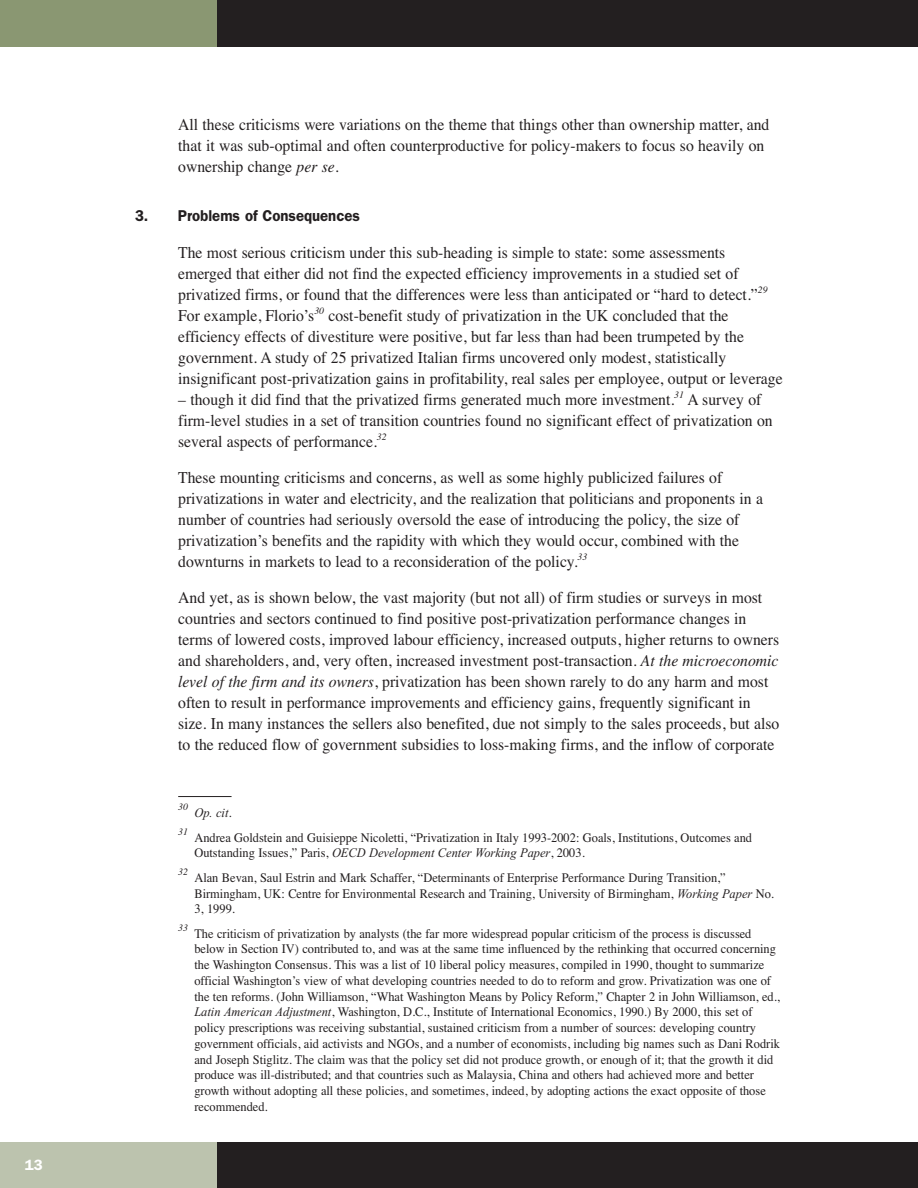
<style>
.page{position:relative;width:918px;height:1188px;background:#fff}
.page>*{position:absolute;margin:0;border:0;box-sizing:border-box;transform-origin:0 0}
.t1{font:16.5px/21px "Times";color:#231f20;scale:.95 1}
.t2{font:600 15.75px "Franklin Gothic";color:#231f20;scale:.95 1}
.t3{font:600 15px "Franklin Gothic";color:#fff}
.t4{font:13.05px/15.8px "Times";color:#231f20;scale:.95 1}
.t5{font:italic 13.05px "Times New Roman";color:#231f20;scale:.95 1}
.t6{font:italic 9.75px "Times";color:#231f20}
.s1{font-style:italic}
.s2{font-family:"Times";font-style:normal}
.s3{font-family:"Times New Roman";font-style:italic}
</style>
<div class="page">
<hr style="left:178px;top:796px;width:54px;height:1px;background:#231f20">
<div style="left:217px;top:1143px;width:701px;height:45px;background:#231f20"></div>
<div style="left:0;top:1143px;width:217px;height:45px;background:#bcc3ae"></div>
<div style="left:217px;top:0;width:701px;height:47px;background:#231f20"></div>
<div style="left:0;top:0;width:217px;height:47px;background:#8a9772"></div>
<p class="t3" style="left:25px;top:1160px;width:19px">13</p>
<p class="t1" style="left:178px;top:116px;width:624px">All these criticisms were variations on the theme that things other than ownership matter, and that it was sub-optimal and often counterproductive for policy-makers to focus so heavily on ownership change <span class="s1">per se</span>.</p>
<p class="t2" style="left:135px;top:210px;width:238px">3. Problems of Consequences</p>
<p class="t1" style="left:178px;top:244px;width:638px">The most serious criticism under this sub-heading is simple to state: some assessments emerged that either did not find the expected efficiency improvements in a studied set of privatized firms, or found that the differences were less than anticipated or “hard to detect.”<sup>29<br></sup>For example, Florio’s<sup>30</sup> cost-benefit study of privatization in the UK concluded that the efficiency effects of divestiture were positive, but far less than had been trumpeted by the government. A study of 25 privatized Italian firms uncovered only modest, statistically insignificant post-privatization gains in profitability, real sales per employee, output or leverage</p>
<p class="t1" style="left:178px;top:391px;width:627px">– though it did find that the privatized firms generated much more investment.<sup>31</sup> A survey of firm-level studies in a set of transition countries found no significant effect of privatization on several aspects of performance.<sup>32</sup></p>
<p class="t1" style="left:178px;top:469px;width:617px">These mounting criticisms and concerns, as well as some highly publicized failures of privatizations in water and electricity, and the realization that politicians and proponents in a number of countries had seriously oversold the ease of introducing the policy, the size of privatization’s benefits and the rapidity with which they would occur, combined with the downturns in markets to lead to a reconsideration of the policy.<sup>33</sup></p>
<p class="t1" style="left:178px;top:589px;width:634px">And yet, as is shown below, the vast majority (but not all) of firm studies or surveys in most countries and sectors continued to find positive post-privatization performance changes in terms of lowered costs, improved labour efficiency, increased outputs, higher returns to owners and shareholders, and, very often, increased investment post-transaction. <span class="s1">At the microeconomic level of the firm and its owners</span>, privatization has been shown rarely to do any harm and most often to result in performance improvements and efficiency gains, frequently significant in size. In many instances the sellers also benefited, due not simply to the sales proceeds, but also to the reduced flow of government subsidies to loss-making firms, and the inflow of corporate</p>
<p class="t6" style="left:178px;top:803px;width:11px">30</p>
<p class="t5" style="left:194px;top:808px;width:41px">Op. cit<span class="s2">.</span></p>
<p class="t6" style="left:178px;top:828px;width:11px">31</p>
<p class="t4" style="left:194px;top:831px;width:589px">Andrea Goldstein and Guisieppe Nicoletti, “Privatization in Italy 1993-2002: Goals, Institutions, Outcomes and</p>
<p class="t5" style="left:194px;top:848px;width:412px"><span class="s2">Outstanding Issues,” Paris,</span> OECD Development Center Working Paper<span class="s2">, 2003.</span></p>
<p class="t6" style="left:178px;top:868px;width:11px">32</p>
<p class="t4" style="left:194px;top:871px;width:612px">Alan Bevan, Saul Estrin and Mark Schaffer, “Determinants of Enterprise Performance During Transition,”<br>Birmingham, UK: Centre for Environmental Research and Training, University of Birmingham, <span class="s3">Working Paper</span> No.<br>3, 1999.</p>
<p class="t6" style="left:178px;top:924px;width:11px">33</p>
<p class="t4" style="left:194px;top:927px;width:618px">The criticism of privatization by analysts (the far more widespread popular criticism of the process is discussed below in Section IV) contributed to, and was at the same time influenced by the rethinking that occurred concerning the Washington Consensus. This was a list of 10 liberal policy measures, compiled in 1990, thought to summarize official Washington’s view of what developing countries needed to do to reform and grow. Privatization was one of the ten reforms. (John Williamson, “What Washington Means by Policy Reform,” Chapter 2 in John Williamson, ed., <span class="s3">Latin American Adjustment</span>, Washington, D.C., Institute of International Economics, 1990.) By 2000, this set of policy prescriptions was receiving substantial, sustained criticism from a number of sources: developing country government officials, aid activists and NGOs, and a number of economists, including big names such as Dani Rodrik and Joseph Stiglitz. The claim was that the policy set did not produce growth, or enough of it; that the growth it did produce was ill-distributed; and that countries such as Malaysia, China and others had achieved more and better growth without adopting all these policies, and sometimes, indeed, by adopting actions the exact opposite of those recommended.</p>
</div>
